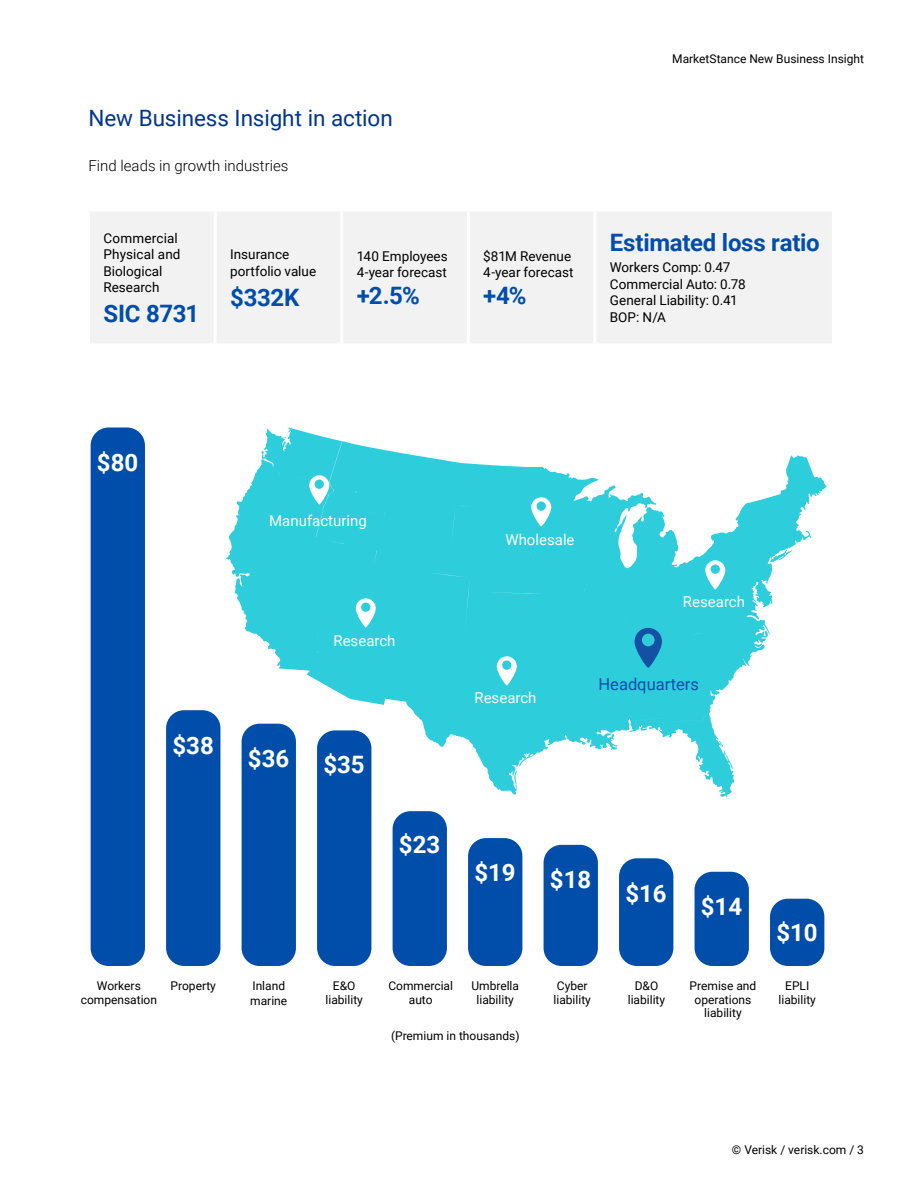
<style>
.page{position:relative;width:918px;height:1188px;background:#fff}
.page>*{position:absolute;margin:0;border:0;box-sizing:border-box;transform-origin:0 0}
.Infographic_Text{font:700 24px "Roboto";letter-spacing:-.01em;color:#004eaa}
.t1{font:700 24px "Roboto";color:#fff}
.subhead_15_18{font:22.5px "Roboto";letter-spacing:-.005em;color:#00358e}
.t2{font:16.5px "Roboto";color:#004eaa}
.t3{font:15px "Roboto";color:#fff}
.body_copy_10_12{font:300 15px "Roboto";color:#000}
.Infographic_Text-2{font:13.5px/16.5px "Roboto";color:#000}
.t4{font:12px/13.5px "Roboto";color:#000;text-align:center}
</style>
<div class="page">
<div style="left:91px;top:428px;width:54px;height:538px;background:#004eaa;border-radius:18px"></div>
<div style="left:166px;top:710px;width:54px;height:256px;background:#004eaa;border-radius:18px"></div>
<div style="left:242px;top:724px;width:54px;height:242px;background:#004eaa;border-radius:18px"></div>
<div style="left:317px;top:730px;width:54px;height:236px;background:#004eaa;border-radius:18px"></div>
<div style="left:393px;top:811px;width:54px;height:155px;background:#004eaa;border-radius:18px"></div>
<div style="left:468px;top:838px;width:54px;height:128px;background:#004eaa;border-radius:18px"></div>
<div style="left:544px;top:845px;width:54px;height:121px;background:#004eaa;border-radius:18px"></div>
<div style="left:619px;top:858px;width:54px;height:108px;background:#004eaa;border-radius:18px"></div>
<div style="left:695px;top:872px;width:54px;height:94px;background:#004eaa;border-radius:18px"></div>
<div style="left:770px;top:899px;width:54px;height:67px;background:#004eaa;border-radius:18px"></div>
<svg style="left:226px;top:428px;width:601px;height:369px;fill:#2ecddc"></svg>
<svg style="left:635px;top:628px;width:27px;height:40px"></svg>
<svg style="left:309px;top:475px;width:20px;height:30px"></svg>
<svg style="left:356px;top:598px;width:20px;height:30px"></svg>
<svg style="left:531px;top:497px;width:20px;height:29px"></svg>
<svg style="left:497px;top:656px;width:20px;height:29px"></svg>
<svg style="left:705px;top:560px;width:20px;height:29px"></svg>
<div style="left:90px;top:212px;width:742px;height:131px;background:#f2f2f2"></div>
<hr style="left:340px;top:212px;width:3px;height:132px;background:#fff">
<hr style="left:467px;top:212px;width:3px;height:132px;background:#fff">
<hr style="left:593px;top:212px;width:3px;height:132px;background:#fff">
<hr style="left:214px;top:212px;width:3px;height:132px;background:#fff">
<p class="subhead_15_18" style="left:88px;top:102px;width:306px">New Business Insight in action</p>
<p class="body_copy_10_12" style="left:88px;top:155px;width:201px">Find leads in growth industries</p>
<p class="Infographic_Text-2" style="left:104px;top:229px;width:79px">Commercial<br>Physical and<br>Biological<br>Research</p>
<p class="Infographic_Text" style="left:104px;top:297px;width:97px">SIC 8731</p>
<p class="Infographic_Text-2" style="left:230px;top:246px;width:88px">Insurance portfolio value</p>
<p class="Infographic_Text" style="left:230px;top:280px;width:71px">$332K</p>
<p class="Infographic_Text-2" style="left:357px;top:247px;width:93px">140 Employees<br>4-year forecast</p>
<p class="Infographic_Text" style="left:357px;top:279px;width:65px">+2.5%</p>
<p class="Infographic_Text-2" style="left:483px;top:247px;width:89px">$81M Revenue</p>
<p class="Infographic_Text-2" style="left:483px;top:264px;width:92px">4-year forecast</p>
<p class="Infographic_Text" style="left:483px;top:279px;width:45px">+4%</p>
<p class="t4" style="left:672px;top:52px;width:193px">MarketStance New Business Insight</p>
<p class="Infographic_Text" style="left:610px;top:226px;width:211px">Estimated loss ratio</p>
<p class="Infographic_Text-2" style="left:610px;top:259px;width:122px">Workers Comp: 0.47</p>
<p class="Infographic_Text-2" style="left:610px;top:275px;width:137px">Commercial Auto: 0.78</p>
<p class="Infographic_Text-2" style="left:610px;top:292px;width:130px">General Liability: 0.41</p>
<p class="Infographic_Text-2" style="left:610px;top:308px;width:58px">BOP: N/A</p>
<p class="t1" style="left:97px;top:446px;width:43px">$80</p>
<p class="t3" style="left:269px;top:510px;width:99px">Manufacturing</p>
<p class="t1" style="left:172px;top:728px;width:43px">$38</p>
<p class="t3" style="left:333px;top:630px;width:64px">Research</p>
<p class="t1" style="left:248px;top:741px;width:43px">$36</p>
<p class="t1" style="left:323px;top:747px;width:43px">$35</p>
<p class="t1" style="left:399px;top:827px;width:43px">$23</p>
<p class="t3" style="left:505px;top:529px;width:71px">Wholesale</p>
<p class="t3" style="left:683px;top:591px;width:64px">Research</p>
<p class="t3" style="left:474px;top:687px;width:64px">Research</p>
<p class="t2" style="left:599px;top:673px;width:102px">Headquarters</p>
<p class="t1" style="left:474px;top:855px;width:43px">$19</p>
<p class="t1" style="left:550px;top:863px;width:43px">$18</p>
<p class="t1" style="left:625px;top:876px;width:43px">$16</p>
<p class="t1" style="left:701px;top:890px;width:43px">$14</p>
<p class="t1" style="left:776px;top:915px;width:43px">$10</p>
<p class="t4" style="left:81px;top:979px;width:78px">Workers compensation</p>
<p class="t4" style="left:171px;top:979px;width:47px">Property</p>
<p class="t4" style="left:250px;top:978px;width:38px;line-height:15px;text-align:left">Inland marine</p>
<p class="t4" style="left:326px;top:979px;width:39px">E&amp;O liability</p>
<p class="t4" style="left:388px;top:979px;width:66px">Commercial auto</p>
<p class="t4" style="left:471px;top:979px;width:49px">Umbrella liability</p>
<p class="t4" style="left:554px;top:979px;width:39px;text-align:left">Cyber liability</p>
<p class="t4" style="left:628px;top:979px;width:39px">D&amp;O liability</p>
<p class="t4" style="left:690px;top:979px;width:68px">Premise and operations liability</p>
<p class="t4" style="left:779px;top:979px;width:39px">EPLI liability</p>
<p class="t4" style="left:391px;top:1028px;width:130px">(Premium in thousands)</p>
<p class="t4" style="left:732px;top:1142px;width:134px">© Verisk / verisk.com / 3</p>
</div>
